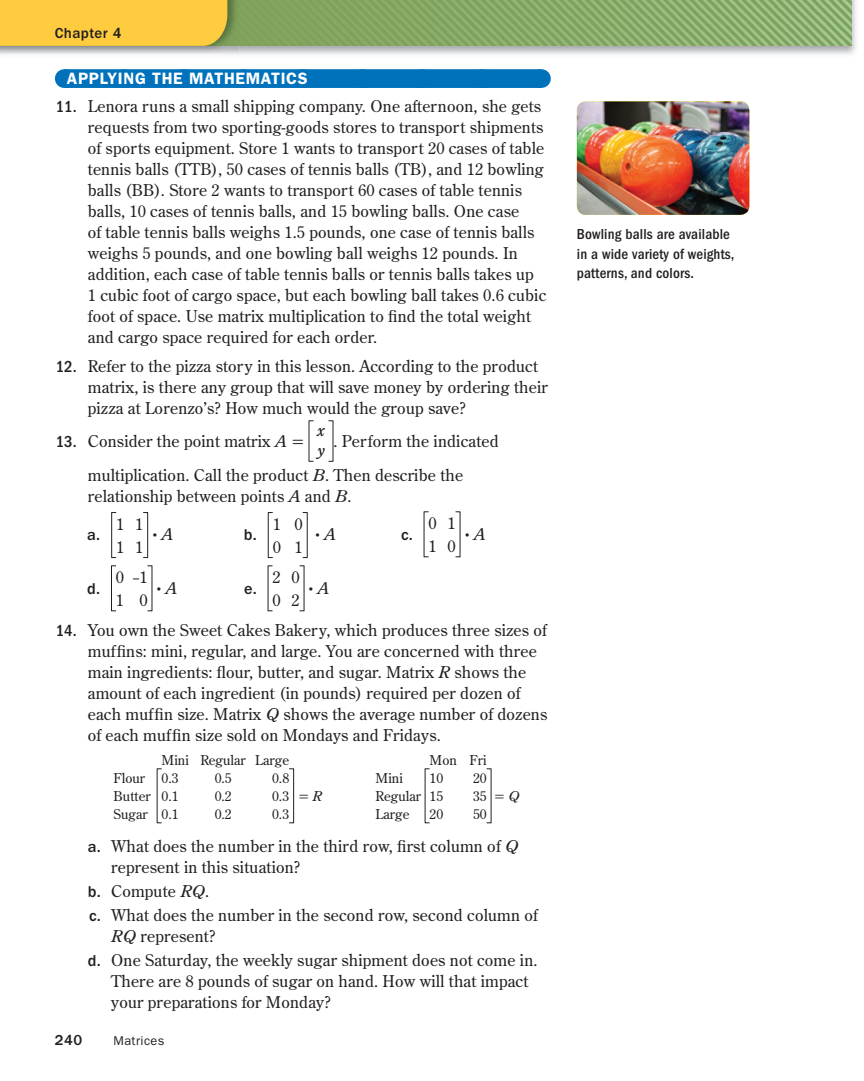
<style>
.page{position:relative;width:864px;height:1081px;background:#fff}
.page>*{position:absolute;margin:0;border:0;box-sizing:border-box;transform-origin:0 0}
.t1{font:600 16.5px "ITC Franklin Gothic Std";letter-spacing:.04em;color:#fff}
.t2{font:16.2px/21px "Century Old Style Std";letter-spacing:.01em;color:#231f20}
.t3{font:500 16.2px "ITC Franklin Gothic Std";color:#231f20}
.t4{font:16.2px "Uni Math";color:#231f20}
.t5{font:italic 16.2px/20.2px "Century Old Style Std";color:#231f20;scale:1.1 1}
.t6{font:500 condensed 15px/19.5px "ITC Franklin Gothic Std";letter-spacing:.01em;color:#231f20}
.t7{font:500 15px "ITC Franklin Gothic Std";letter-spacing:.025em;color:#231f20}
.t8{font:13.5px/18px "Century Old Style Std";color:#231f20}
.t9{font:12.75px "ITC Franklin Gothic Std";letter-spacing:.03em;color:#231f20}
.s1{font-family:"ITC Franklin Gothic Std";font-weight:500;font-stretch:condensed;font-size:16.5px}
.s2{font-style:italic}
.s3{font-family:"Uni Math"}
.s4{font-family:"Century Old Style Std";font-style:italic}
.s5{font-family:"ITC Franklin Gothic Std";font-weight:500}
</style>
<div class="page">
<img style="left:223px;top:0;width:633px;height:55px">
<img style="left:240px;top:0;width:611px;height:46px">
<img style="left:227px;top:0;width:13px;height:46px">
<div style="left:64px;top:69px;width:477px;height:19px;background:#0072bc"></div>
<svg style="left:124px;top:69px;width:387px;height:1px"></svg>
<svg style="left:309px;top:420px;width:5px;height:42px"></svg>
<svg style="left:329px;top:420px;width:5px;height:42px"></svg>
<svg style="left:111px;top:512px;width:5px;height:46px"></svg>
<svg style="left:143px;top:512px;width:5px;height:46px"></svg>
<svg style="left:268px;top:512px;width:5px;height:46px"></svg>
<svg style="left:303px;top:512px;width:5px;height:46px"></svg>
<svg style="left:424px;top:511px;width:5px;height:46px"></svg>
<svg style="left:456px;top:511px;width:5px;height:46px"></svg>
<svg style="left:111px;top:565px;width:5px;height:46px"></svg>
<svg style="left:147px;top:565px;width:6px;height:46px"></svg>
<svg style="left:268px;top:565px;width:5px;height:46px"></svg>
<svg style="left:300px;top:565px;width:5px;height:46px"></svg>
<svg style="left:157px;top:768px;width:5px;height:55px"></svg>
<svg style="left:289px;top:768px;width:5px;height:55px"></svg>
<svg style="left:425px;top:768px;width:5px;height:55px"></svg>
<svg style="left:487px;top:768px;width:5px;height:55px"></svg>
<img style="left:577px;top:101px;width:172px;height:114px;border-radius:9px">
<div style="left:0;top:0;width:227px;height:46px;background:#fecc3e"></div>
<p class="t7" style="left:55px;top:28px;width:68px">Chapter 4</p>
<p class="t1" style="left:67px;top:73px;width:242px">APPLYING THE MATHEMATICS</p>
<p class="t2" style="left:88px;top:97px;width:460px;text-indent:-32px"><span class="s1">11.</span> Lenora runs a small shipping company. One afternoon, she gets requests from two sporting-goods stores to transport shipments of sports equipment. Store 1 wants to transport 20 cases of table tennis balls (TTB), 50 cases of tennis balls (TB), and 12 bowling balls (BB). Store 2 wants to transport 60 cases of table tennis balls, 10 cases of tennis balls, and 15 bowling balls. One case<br>of table tennis balls weighs 1.5 pounds, one case of tennis balls weighs 5 pounds, and one bowling ball weighs 12 pounds. In addition, each case of table tennis balls or tennis balls takes up<br>1 cubic foot of cargo space, but each bowling ball takes 0.6 cubic foot of space. Use matrix multiplication to find the total weight and cargo space required for each order.</p>
<p class="t2" style="left:88px;top:356px;width:461px;text-indent:-32px"><span class="s1">12.</span> Refer to the pizza story in this lesson. According to the product matrix, is there any group that will save money by ordering their pizza at Lorenzo’s? How much would the group save?</p>
<p class="t2" style="left:56px;top:431px;width:250px"><span class="s1">13.</span> Consider the point matrix <span class="s2">A</span> <span class="s3">=</span></p>
<p class="t5" style="left:317px;top:421px;width:8px">x y</p>
<p class="t2" style="left:88px;top:424px;width:412px;line-height:34.5px;text-indent:246px">. Perform the indicated multiplication. Call the product <span class="s2">B</span>. Then describe the</p>
<p class="t2" style="left:88px;top:487px;width:265px">relationship between points <span class="s2">A</span> and <span class="s2">B</span>.</p>
<p class="t3" style="left:87px;top:528px;width:14px">a.</p>
<p class="t2" style="left:429px;top:513px;width:29px;line-height:22.5px">0 1<br>1 0</p>
<p class="t4" style="left:464px;top:527px;width:23px">· <span class="s4">A</span></p>
<p class="t2" style="left:116px;top:514px;width:29px;line-height:22.5px">1 1<br>1 1</p>
<p class="t4" style="left:152px;top:527px;width:23px">· <span class="s4">A</span></p>
<p class="t3" style="left:244px;top:528px;width:14px">b.</p>
<p class="t2" style="left:273px;top:514px;width:32px;line-height:22.5px">1 0<br>0 1</p>
<p class="t4" style="left:315px;top:527px;width:23px">· <span class="s4">A</span></p>
<p class="t3" style="left:401px;top:528px;width:13px">c.</p>
<p class="t3" style="left:87px;top:582px;width:14px">d.</p>
<p class="t2" style="left:116px;top:567px;width:33px;line-height:22.5px">0 <span class="s3">–</span>1<br>1 0</p>
<p class="t4" style="left:156px;top:581px;width:23px">· <span class="s4">A</span></p>
<p class="t3" style="left:244px;top:582px;width:14px">e.</p>
<p class="t2" style="left:273px;top:567px;width:29px;line-height:22.5px">2 0<br>0 2</p>
<p class="t4" style="left:308px;top:581px;width:23px">· <span class="s4">A</span></p>
<p class="t2" style="left:88px;top:620px;width:461px;text-indent:-32px"><span class="s1">14.</span> You own the Sweet Cakes Bakery, which produces three sizes of muffins: mini, regular, and large. You are concerned with three main ingredients: flour, butter, and sugar. Matrix <span class="s2">R</span> shows the amount of each ingredient (in pounds) required per dozen of each muffin size. Matrix <span class="s2">Q</span> shows the average number of dozens of each muffin size sold on Mondays and Fridays.</p>
<p class="t8" style="left:114px;top:752px;width:177px;text-indent:48px">Mini Regular Large<br>Flour 0.3</p>
<p class="t8" style="left:430px;top:752px;width:58px">Mon Fri</p>
<p class="t8" style="left:376px;top:770px;width:29px">Mini</p>
<p class="t8" style="left:430px;top:770px;width:15px">10</p>
<p class="t8" style="left:473px;top:770px;width:15px">20</p>
<p class="t8" style="left:376px;top:788px;width:69px">Regular 15</p>
<p class="t8" style="left:473px;top:788px;width:48px">35 <span class="s3">=</span><span class="s2">Q</span></p>
<p class="t8" style="left:376px;top:806px;width:35px">Large</p>
<p class="t8" style="left:430px;top:806px;width:15px">20</p>
<p class="t8" style="left:473px;top:806px;width:15px">50</p>
<p class="t2" style="left:111px;top:836px;width:409px;text-indent:-23px"><span class="s5">a.</span> What does the number in the third row, first column of <span class="s2">Q </span>represent in this situation?</p>
<p class="t2" style="left:88px;top:880px;width:451px;line-height:24px"><span class="s5">b.</span> Compute <span class="s2">RQ</span>.<br><span class="s5">c.</span> What does the number in the second row, second column of</p>
<p class="t2" style="left:88px;top:925px;width:451px;line-height:24px;text-indent:23px"><span class="s2">RQ</span> represent?<br><span class="s5">d.</span> One Saturday, the weekly sugar shipment does not come in.</p>
<p class="t2" style="left:111px;top:971px;width:419px">There are 8 pounds of sugar on hand. How will that impact your preparations for Monday?</p>
<p class="t8" style="left:215px;top:770px;width:18px">0.5</p>
<p class="t8" style="left:272px;top:770px;width:18px">0.8</p>
<p class="t8" style="left:114px;top:788px;width:66px">Butter 0.1</p>
<p class="t8" style="left:215px;top:788px;width:18px">0.2</p>
<p class="t8" style="left:272px;top:788px;width:51px">0.3 <span class="s3">=</span> <span class="s2">R</span></p>
<p class="t8" style="left:114px;top:806px;width:66px">Sugar 0.1</p>
<p class="t8" style="left:215px;top:806px;width:18px">0.2</p>
<p class="t8" style="left:272px;top:806px;width:18px">0.3</p>
<p class="t7" style="left:55px;top:1035px;width:29px">240</p>
<p class="t9" style="left:114px;top:1036px;width:52px">Matrices</p>
<p class="t6" style="left:577px;top:226px;width:159px">Bowling balls are available in a wide variety of weights, patterns, and colors.</p>
</div>
